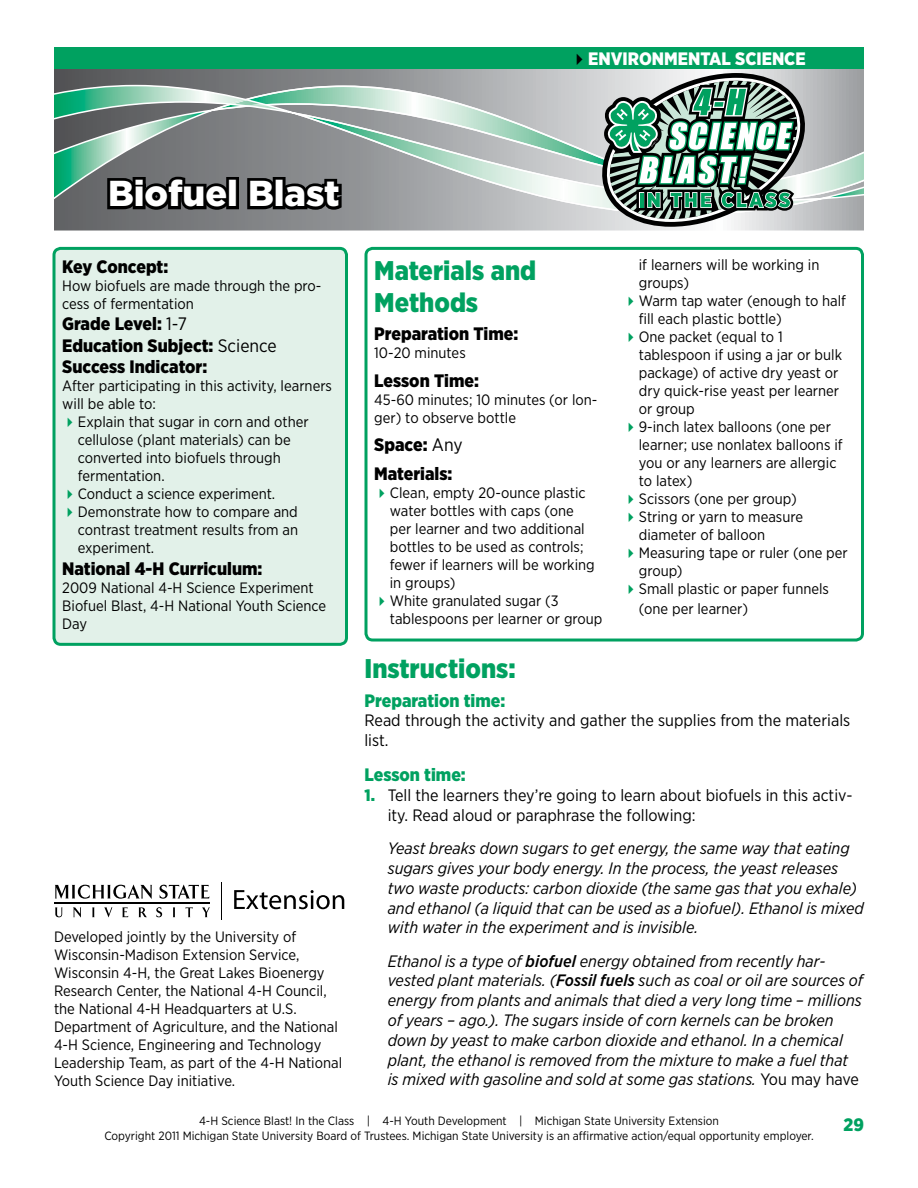
<style>
.page{position:relative;width:918px;height:1188px;background:#fff}
.page>*{position:absolute;margin:0;border:0;box-sizing:border-box;transform-origin:0 0}
.Headline{font:900 36px "Gotham";color:#fff}
.Subhead1{font:900 27px/32.4px "Gotham Narrow";color:#00a160}
.Sidebar_Subhead{font:900 18px "Gotham Narrow";color:#000}
.Subhead2{font:900 18px "Gotham Narrow";color:#00a160}
.t1{font:900 18px "Gotham Narrow";color:#fff}
.Numbered_List{font:italic 16.5px/19.8px "Gotham Narrow";color:#000}
.Numbered_List-2{font:16.5px/19.8px "Gotham Narrow";color:#000}
.Body{font:16.5px/19.8px "Gotham Narrow";color:#000}
.Sidebar_Body{font:15px/18px "Gotham Narrow";color:#000}
.t2{font:12px/14.4px "Gotham Narrow";color:#000;text-align:center}
.s1{color:#000}
.s2{font-weight:400}
.s3{font-weight:900;color:#00a160}
.s4{font-weight:500}
.s5{font-style:normal}
</style>
<div class="page">
<svg style="left:54px;top:68px;width:810px;height:3px;background:#6ca38f"></svg>
<svg style="left:54px;top:228px;width:810px;height:3px;background:#b8b9bb"></svg>
<div style="left:54px;top:47px;width:810px;height:21px;background:#00a160"></div>
<svg style="left:54px;top:71px;width:810px;height:157px;background:#8d9c97"></svg>
<div style="left:54px;top:248px;width:292px;height:396px;background:#e2f1e9;border-radius:7px"></div>
<div style="left:52px;top:247px;width:296px;height:399px;border:3px solid #00a160;border-radius:7px"></div>
<div style="left:364px;top:247px;width:500px;height:395px;border:3px solid #00a160;border-radius:7px"></div>
<svg style="left:55px;top:907px;width:8px;height:10px"></svg>
<svg style="left:73px;top:907px;width:8px;height:11px"></svg>
<svg style="left:92px;top:907px;width:3px;height:10px"></svg>
<svg style="left:104px;top:907px;width:9px;height:10px"></svg>
<svg style="left:122px;top:907px;width:6px;height:10px"></svg>
<svg style="left:139px;top:907px;width:8px;height:10px"></svg>
<svg style="left:156px;top:907px;width:6px;height:10px"></svg>
<svg style="left:173px;top:907px;width:2px;height:10px"></svg>
<svg style="left:185px;top:907px;width:8px;height:10px"></svg>
<svg style="left:202px;top:907px;width:8px;height:10px"></svg>
<svg style="left:55px;top:884px;width:97px;height:15px"></svg>
<svg style="left:160px;top:884px;width:50px;height:15px"></svg>
<hr style="left:55px;top:902px;width:155px;height:1px;background:#000">
<svg style="left:234px;top:890px;width:110px;height:19px"></svg>
<hr style="left:222px;top:882px;width:1px;height:38px;background:#000">
<p class="t1" style="left:570px;top:46px;width:237px"><span class="s1">✔</span>ENVIRONMENTAL SCIENCE</p>
<p class="Headline" style="left:108px;top:169px;width:233px">Biofuel Blast</p>
<p class="Sidebar_Subhead" style="left:62px;top:254px;width:108px">Key Concept:</p>
<p class="Sidebar_Body" style="left:62px;top:276px;width:261px">How biofuels are made through the pro&shy;cess of fermentation</p>
<p class="Sidebar_Subhead" style="left:62px;top:312px;width:126px">Grade Level: <span class="s2">1-7</span></p>
<p class="Sidebar_Subhead" style="left:62px;top:334px;width:216px">Education Subject: <span class="s2">Science</span></p>
<p class="Sidebar_Subhead" style="left:62px;top:355px;width:146px">Success Indicator:</p>
<p class="Sidebar_Body" style="left:62px;top:377px;width:271px">After participating in this activity, learners will be able to:</p>
<p class="Sidebar_Body" style="left:78px;top:413px;width:233px">Explain that sugar in corn and other cellulose (plant materials) can be converted into biofuels through fermentation.</p>
<p class="Sidebar_Body" style="left:78px;top:485px;width:199px">Conduct a science experiment.</p>
<p class="Sidebar_Body" style="left:78px;top:503px;width:222px;text-align:justify">Demonstrate how to compare and contrast treatment results from an experiment.</p>
<p class="Sidebar_Subhead" style="left:62px;top:557px;width:202px">National 4-H Curriculum:</p>
<p class="Sidebar_Body" style="left:62px;top:578px;width:266px">2009 National 4-H Science Experiment<br>Biofuel Blast, 4-H National Youth Science<br>Day</p>
<p class="Sidebar_Body" style="left:54px;top:927px;width:290px">Developed jointly by the University of Wisconsin-Madison Extension Service, Wisconsin 4-H, the Great Lakes Bioenergy Research Center, the National 4-H Council, the National 4-H Headquarters at U.S.<br>Department of Agriculture, and the National 4-H Science, Engineering and Technology Leadership Team, as part of the 4-H National Youth Science Day initiative.</p>
<p class="Subhead1" style="left:374px;top:254px;width:163px">Materials and<br>Methods</p>
<p class="Sidebar_Subhead" style="left:374px;top:322px;width:146px">Preparation Time:</p>
<p class="Sidebar_Body" style="left:374px;top:344px;width:93px">10-20 minutes</p>
<p class="Sidebar_Subhead" style="left:374px;top:369px;width:106px">Lesson Time:</p>
<p class="Sidebar_Body" style="left:374px;top:390px;width:225px">45-60 minutes; 10 minutes (or lon&shy;ger) to observe bottle</p>
<p class="Sidebar_Subhead" style="left:374px;top:433px;width:90px">Space: <span class="s2">Any</span></p>
<p class="Sidebar_Subhead" style="left:374px;top:461px;width:80px">Materials:</p>
<p class="Sidebar_Body" style="left:390px;top:483px;width:206px">Clean, empty 20-ounce plastic water bottles with caps (one per learner and two additional bottles to be used as controls; fewer if learners will be working in groups)</p>
<p class="Sidebar_Body" style="left:390px;top:591px;width:214px">White granulated sugar (3 tablespoons per learner or group</p>
<p class="Sidebar_Body" style="left:639px;top:256px;width:182px">if learners will be working in groups)</p>
<p class="Sidebar_Body" style="left:639px;top:292px;width:209px">Warm tap water (enough to half fill each plastic bottle)</p>
<p class="Sidebar_Body" style="left:639px;top:328px;width:205px">One packet (equal to 1 tablespoon if using a jar or bulk package) of active dry yeast or dry quick-rise yeast per learner or group</p>
<p class="Sidebar_Body" style="left:639px;top:418px;width:205px">9-inch latex balloons (one per learner; use nonlatex balloons if you or any learners are allergic to latex)</p>
<p class="Sidebar_Body" style="left:639px;top:490px;width:159px">Scissors (one per group)</p>
<p class="Sidebar_Body" style="left:639px;top:508px;width:166px">String or yarn to measure diameter of balloon</p>
<p class="Sidebar_Body" style="left:639px;top:544px;width:210px">Measuring tape or ruler (one per group)</p>
<p class="Sidebar_Body" style="left:639px;top:579px;width:192px;line-height:19.8px">Small plastic or paper funnels (one per learner)</p>
<p class="Subhead1" style="left:364px;top:652px;width:153px">Instructions:</p>
<p class="Subhead2" style="left:364px;top:688px;width:142px">Preparation time:</p>
<p class="Body" style="left:364px;top:710px;width:487px">Read through the activity and gather the supplies from the materials list.</p>
<p class="Subhead2" style="left:364px;top:763px;width:103px">Lesson time:</p>
<p class="Numbered_List-2" style="left:388px;top:785px;width:466px;text-indent:-23px"><span class="s3">1.</span> Tell the learners they’re going to learn about biofuels in this activ&shy;ity. Read aloud or paraphrase the following:</p>
<p class="Numbered_List" style="left:388px;top:838px;width:478px">Yeast breaks down sugars to get energy, the same way that eating sugars gives your body energy. In the process, the yeast releases two waste products: carbon dioxide (the same gas that you exhale) and ethanol (a liquid that can be used as a biofuel). Ethanol is mixed with water in the experiment and is invisible.</p>
<p class="Numbered_List" style="left:388px;top:951px;width:477px">Ethanol is a type of <span class="s4">biofuel</span> energy obtained from recently har&shy;vested plant materials. (<span class="s4">Fossil fuels</span> such as coal or oil are sources of energy from plants and animals that died a very long time – millions of years – ago.). The sugars inside of corn kernels can be broken down by yeast to make carbon dioxide and ethanol. In a chemical plant, the ethanol is removed from the mixture to make a fuel that<br>is mixed with gasoline and sold at some gas stations. <span class="s5">You may have</span></p>
<p class="t2" style="left:104px;top:1114px;width:711px">4-H Science Blast! In the Class | 4-H Youth Development | Michigan State University Extension<br>Copyright 2011 Michigan State University Board of Trustees. Michigan State University is an affirmative action/equal opportunity employer.</p>
<p class="Subhead2" style="left:844px;top:1113px;width:22px">29</p>
</div>
